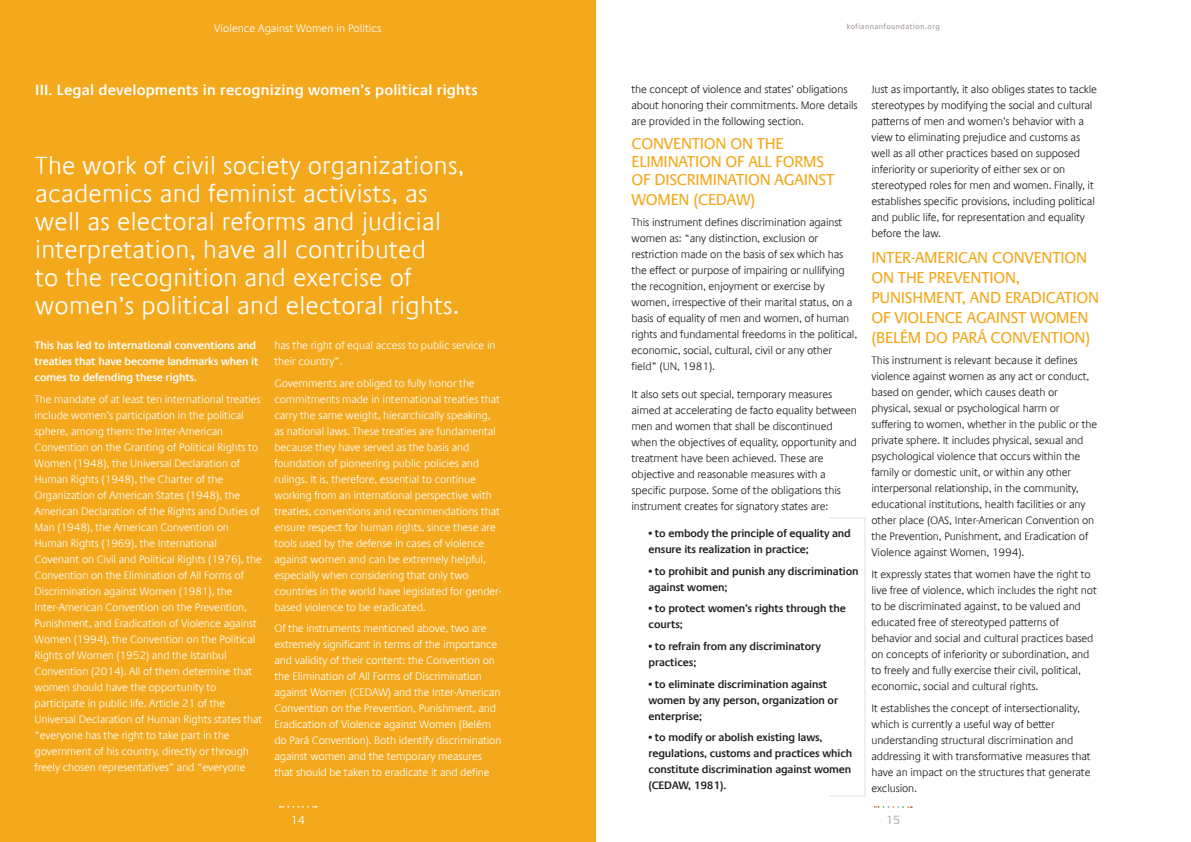
<style>
.page{position:relative;width:1191px;height:842px;background:#fff}
.page>*{position:absolute;margin:0;border:0;box-sizing:border-box;transform-origin:0 0}
.t1{font:300 25px/28px "Praxis Com";letter-spacing:.01em;color:#fff}
.t2{font:16px/20px "Praxis Com";letter-spacing:-.015em;color:#f4a81c}
.t3{font:600 15px "Praxis Com";letter-spacing:.01em;color:#fff}
.t4{font:300 12px "Praxis Com";color:#fff}
.t5{font:300 12px "Praxis Com";color:#a49a96}
.t6{font:300 11px/16px "Praxis Com";letter-spacing:-.015em;color:#231f20}
.t7{font:300 11px/16px "Praxis Com";letter-spacing:-.015em;color:#fff}
.t8{font:600 11px/16px "Praxis Com";letter-spacing:-.015em;color:#231f20}
.t9{font:600 11px/16px "Praxis Com";letter-spacing:-.015em;color:#fff}
.t10{font:7.5px "Praxis Com";letter-spacing:.06em;color:#a49a96}
</style>
<div class="page">
<div style="left:0;top:0;width:595px;height:842px;background:#f4a81c"></div>
<svg style="left:874px;top:806px;width:38px;height:2px"></svg>
<svg style="left:279px;top:806px;width:38px;height:2px"></svg>
<hr style="left:864px;top:517px;width:1px;height:279px;background:#e4e0da">
<hr style="left:829px;top:795px;width:36px;height:1px;background:#e4e0da">
<hr style="left:829px;top:517px;width:36px;height:1px;background:#e4e0da">
<p class="t7" style="left:214px;top:20px;width:169px">Violence Against Women in Politics</p>
<p class="t10" style="left:846px;top:22px;width:95px">kofiannanfoundation.org</p>
<p class="t3" style="left:35px;top:81px;width:444px">III. Legal developments in recognizing women’s political rights</p>
<p class="t6" style="left:631px;top:81px;width:228px">the concept of violence and states’ obligations about honoring their commitments. More details are provided in the following section.</p>
<p class="t2" style="left:631px;top:134px;width:204px;line-height:18px">CONVENTION ON THE<br>ELIMINATION OF ALL FORMS<br>OF DISCRIMINATION AGAINST</p>
<p class="t2" style="left:631px;top:189px;width:125px">WOMEN (CEDAW)</p>
<p class="t6" style="left:631px;top:215px;width:227px">This instrument defines discrimination against women as: “any distinction, exclusion or restriction made on the basis of sex which has the effect or purpose of impairing or nullifying the recognition, enjoyment or exercise by women, irrespective of their marital status, on a basis of equality of men and women, of human rights and fundamental freedoms in the political, economic, social, cultural, civil or any other field” (UN, 1981).</p>
<p class="t6" style="left:631px;top:386px;width:227px">It also sets out special, temporary measures aimed at accelerating de facto equality between men and women that shall be discontinued when the objectives of equality, opportunity and treatment have been achieved. These are objective and reasonable measures with a specific purpose. Some of the obligations this instrument creates for signatory states are:</p>
<p class="t8" style="left:648px;top:525px;width:204px">• to embody the principle of equality and ensure its realization in practice;</p>
<p class="t8" style="left:648px;top:563px;width:212px">• to prohibit and punish any discrimination against women;</p>
<p class="t8" style="left:648px;top:601px;width:199px">• to protect women’s rights through the courts;</p>
<p class="t8" style="left:648px;top:638px;width:174px">• to refrain from any discriminatory practices;</p>
<p class="t8" style="left:648px;top:676px;width:191px">• to eliminate discrimination against women by any person, organization or enterprise;</p>
<p class="t8" style="left:648px;top:730px;width:205px">• to modify or abolish existing laws, regulations, customs and practices which constitute discrimination against women (CEDAW, 1981).</p>
<p class="t1" style="left:35px;top:151px;width:431px">The work of civil society organizations, academics and feminist activists, as well as electoral reforms and judicial interpretation, have all contributed<br>to the recognition and exercise of women’s political and electoral rights.</p>
<p class="t7" style="left:274px;top:337px;width:223px">has the right of equal access to public service in their country”.</p>
<p class="t7" style="left:274px;top:375px;width:229px">Governments are obliged to fully honor the commitments made in international treaties that carry the same weight, hierarchically speaking, as national laws. These treaties are fundamental because they have served as the basis and foundation of pioneering public policies and rulings. It is, therefore, essential to continue working from an international perspective with treaties, conventions and recommendations that ensure respect for human rights, since these are tools used by the defense in cases of violence against women and can be extremely helpful, especially when considering that only two countries in the world have legislated for gender&shy;based violence to be eradicated.</p>
<p class="t7" style="left:274px;top:621px;width:228px">Of the instruments mentioned above, two are extremely significant in terms of the importance and validity of their content: the Convention on the Elimination of All Forms of Discrimination against Women (CEDAW) and the Inter-American Convention on the Prevention, Punishment, and Eradication of Violence against Women (Belém do Pará Convention). Both identify discrimination against women and the temporary measures that should be taken to eradicate it and define</p>
<p class="t9" style="left:35px;top:337px;width:225px">This has led to international conventions and treaties that have become landmarks when it comes to defending these rights.</p>
<p class="t7" style="left:35px;top:391px;width:229px">The mandate of at least ten international treaties include women’s participation in the political sphere, among them: the Inter-American Convention on the Granting of Political Rights to Women (1948), the Universal Declaration of Human Rights (1948), the Charter of the Organization of American States (1948), the American Declaration of the Rights and Duties of Man (1948), the American Convention on Human Rights (1969), the International Covenant on Civil and Political Rights (1976), the Convention on the Elimination of All Forms of Discrimination against Women (1981), the Inter-American Convention on the Prevention, Punishment, and Eradication of Violence against Women (1994), the Convention on the Political Rights of Women (1952) and the Istanbul Convention (2014). All of them determine that women should have the opportunity to participate in public life. Article 21 of the Universal Declaration of Human Rights states that “everyone has the right to take part in the government of his country, directly or through freely chosen representatives” and “everyone</p>
<p class="t6" style="left:871px;top:81px;width:227px">Just as importantly, it also obliges states to tackle stereotypes by modifying the social and cultural patterns of men and women’s behavior with a view to eliminating prejudice and customs as well as all other practices based on supposed inferiority or superiority of either sex or on stereotyped roles for men and women. Finally, it establishes specific provisions, including political and public life, for representation and equality before the law.</p>
<p class="t2" style="left:871px;top:247px;width:229px">INTER-AMERICAN CONVENTION<br>ON THE PREVENTION,<br>PUNISHMENT, AND ERADICATION<br>OF VIOLENCE AGAINST WOMEN (BELÉM DO PARÁ CONVENTION)</p>
<p class="t6" style="left:871px;top:353px;width:227px">This instrument is relevant because it defines violence against women as any act or conduct, based on gender, which causes death or physical, sexual or psychological harm or suffering to women, whether in the public or the private sphere. It includes physical, sexual and psychological violence that occurs within the family or domestic unit, or within any other interpersonal relationship, in the community, educational institutions, health facilities or any other place (OAS, Inter-American Convention on the Prevention, Punishment, and Eradication of Violence against Women, 1994).</p>
<p class="t6" style="left:871px;top:566px;width:227px">It expressly states that women have the right to live free of violence, which includes the right not to be discriminated against, to be valued and educated free of stereotyped patterns of behavior and social and cultural practices based on concepts of inferiority or subordination, and to freely and fully exercise their civil, political, economic, social and cultural rights.</p>
<p class="t6" style="left:871px;top:700px;width:221px">It establishes the concept of intersectionality, which is currently a useful way of better understanding structural discrimination and addressing it with transformative measures that have an impact on the structures that generate exclusion.</p>
<p class="t4" style="left:290px;top:813px;width:16px">14</p>
<p class="t5" style="left:886px;top:813px;width:16px">15</p>
</div>
